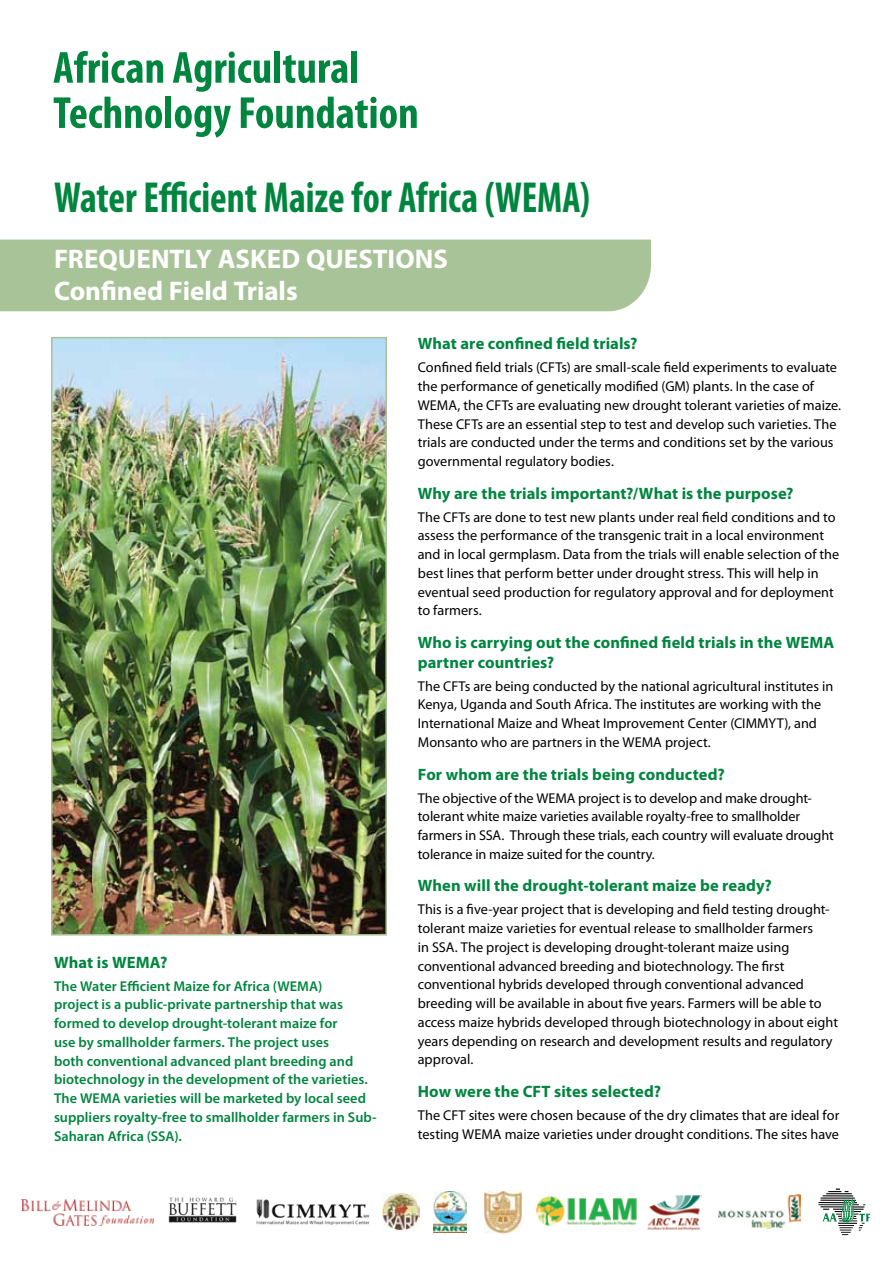
<style>
.page{position:relative;width:893px;height:1263px;background:#fff}
.page>*{position:absolute;margin:0;border:0;box-sizing:border-box;transform-origin:0 0}
.t1{font:700 condensed 43.65px "Myriad Pro";color:#00853f;scale:.91 1}
.t2{font:700 27px/32.4px "Myriad Pro";color:#fff}
.t3{font:700 16.5px/19.8px "Myriad Pro";letter-spacing:.005em;color:#00853f}
.t4{font:14.25px/18.8px "Myriad Pro";color:#000}
.t5{font:600 14.25px/18.8px "Myriad Pro";letter-spacing:.005em;color:#00853f}
</style>
<div class="page">
<div style="left:0;top:240px;width:651px;height:71px;background:#a9c398"></div>
<img style="left:54px;top:340px;width:330px;height:592px">
<div style="left:51px;top:337px;width:336px;height:598px;border:2px solid #a9c398"></div>
<svg style="left:53px;top:51px;width:110px;height:32px"></svg>
<svg style="left:54px;top:97px;width:108px;height:31px"></svg>
<div style="left:165px;top:97px;width:6px;height:31px;background:#00853f"></div>
<svg style="left:173px;top:51px;width:244px;height:87px"></svg>
<img style="left:21px;top:1199px;width:133px;height:27px">
<img style="left:256px;top:1199px;width:114px;height:26px">
<img style="left:168px;top:1197px;width:69px;height:26px">
<img style="left:718px;top:1195px;width:82px;height:34px">
<img style="left:433px;top:1191px;width:34px;height:41px">
<img style="left:647px;top:1195px;width:54px;height:35px">
<img style="left:484px;top:1190px;width:38px;height:43px">
<img style="left:536px;top:1196px;width:101px;height:30px">
<img style="left:382px;top:1193px;width:38px;height:38px">
<hr style="left:820px;top:1197px;width:35px;height:2px;background:#000">
<hr style="left:820px;top:1199px;width:36px;height:2px;background:#000">
<hr style="left:819px;top:1202px;width:38px;height:1px;background:#000">
<hr style="left:821px;top:1206px;width:43px;height:1px;background:#000">
<hr style="left:818px;top:1204px;width:41px;height:1px;background:#000">
<svg style="left:822px;top:1188px;width:48px;height:47px"></svg>
<h1 class="t1" style="left:54px;top:170px;width:590px">Water Efficient Maize for Africa (WEMA)</h1>
<h2 class="t2" style="left:54px;top:242px;width:396px">Frequently Asked Questions<br>Confined Field Trials</h2>
<p class="t3" style="left:418px;top:333px;width:221px">What are confined field trials?</p>
<p class="t4" style="left:418px;top:358px;width:425px">Confined field trials (CFTs) are small-scale field experiments to evaluate the performance of genetically modified (GM) plants. In the case of WEMA, the CFTs are evaluating new drought tolerant varieties of maize.<br>These CFTs are an essential step to test and develop such varieties. The trials are conducted under the terms and conditions set by the various governmental regulatory bodies.</p>
<p class="t3" style="left:418px;top:483px;width:377px">Why are the trials important?/What is the purpose?</p>
<p class="t4" style="left:418px;top:507px;width:423px">The CFTs are done to test new plants under real field conditions and to assess the performance of the transgenic trait in a local environment and in local germplasm. Data from the trials will enable selection of the best lines that perform better under drought stress. This will help in eventual seed production for regulatory approval and for deployment to farmers.</p>
<p class="t3" style="left:418px;top:632px;width:418px">Who is carrying out the confined field trials in the WEMA partner countries?</p>
<p class="t4" style="left:418px;top:676px;width:417px">The CFTs are being conducted by the national agricultural institutes in Kenya, Uganda and South Africa. The institutes are working with the International Maize and Wheat Improvement Center (CIMMYT), and Monsanto who are partners in the WEMA project.</p>
<p class="t3" style="left:418px;top:763px;width:308px">For whom are the trials being conducted?</p>
<p class="t4" style="left:418px;top:788px;width:418px">The objective of the WEMA project is to develop and make drought&shy;tolerant white maize varieties available royalty-free to smallholder farmers in SSA. Through these trials, each country will evaluate drought tolerance in maize suited for the country.</p>
<p class="t3" style="left:418px;top:875px;width:356px">When will the drought-tolerant maize be ready?</p>
<p class="t4" style="left:418px;top:900px;width:422px">This is a five-year project that is developing and field testing drought&shy;tolerant maize varieties for eventual release to smallholder farmers<br>in SSA. The project is developing drought-tolerant maize using conventional advanced breeding and biotechnology. The first conventional hybrids developed through conventional advanced breeding will be available in about five years. Farmers will be able to access maize hybrids developed through biotechnology in about eight years depending on research and development results and regulatory approval.</p>
<p class="t3" style="left:418px;top:1081px;width:245px">How were the CFT sites selected?</p>
<p class="t4" style="left:418px;top:1105px;width:423px">The CFT sites were chosen because of the dry climates that are ideal for testing WEMA maize varieties under drought conditions. The sites have</p>
<p class="t3" style="left:54px;top:951px;width:115px">What is WEMA?</p>
<p class="t5" style="left:54px;top:976px;width:324px">The Water Efficient Maize for Africa (WEMA)<br>project is a public-private partnership that was formed to develop drought-tolerant maize for<br>use by smallholder farmers. The project uses<br>both conventional advanced plant breeding and biotechnology in the development of the varieties.<br>The WEMA varieties will be marketed by local seed suppliers royalty-free to smallholder farmers in Sub-Saharan Africa (SSA).</p>
</div>
